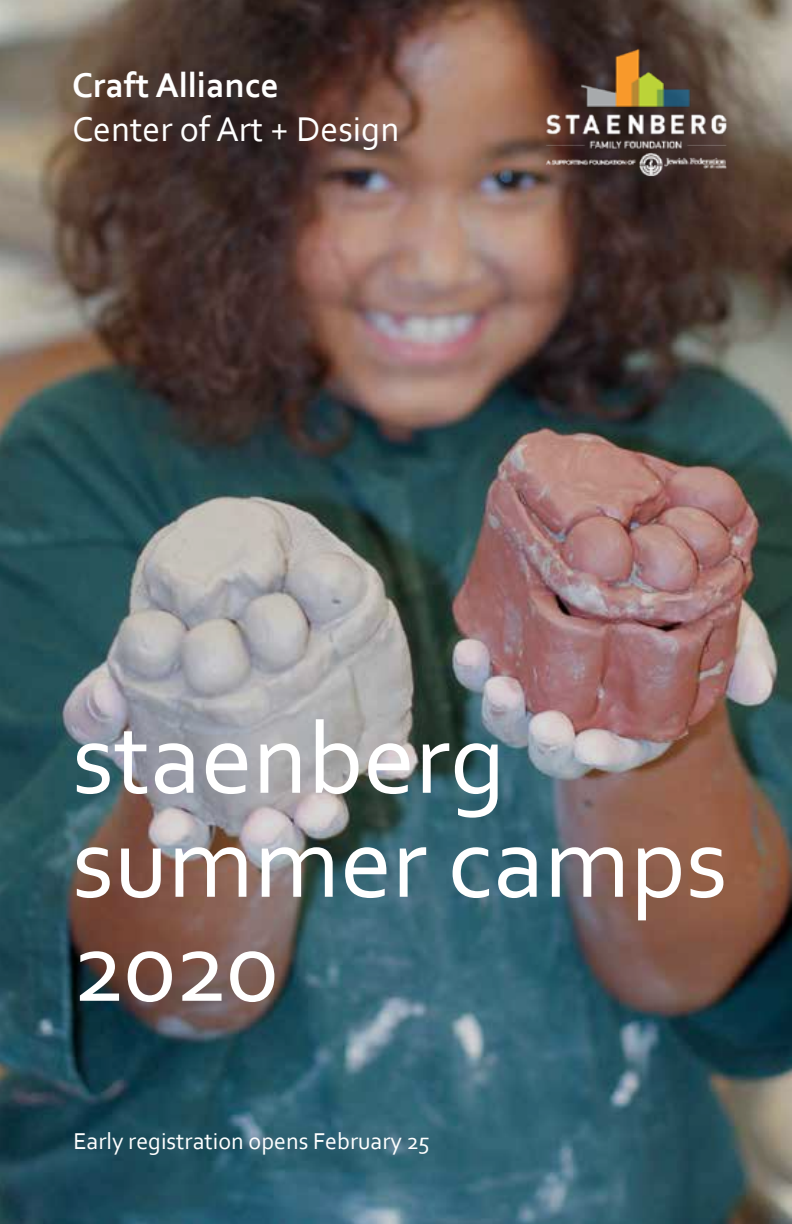
<style>
.page{position:relative;width:792px;height:1224px;background:#fff}
.page>*{position:absolute;margin:0;border:0;box-sizing:border-box;transform-origin:0 0}
.t1{font:104px/104px "Corbel";color:#fff}
.t2{font:36px "Corbel";color:#fff}
.t3{font:700 36px "Corbel";color:#fff}
.t4{font:24px "Corbel";color:#fff}
</style>
<div class="page">
<img style="left:0;top:0;width:792px;height:1224px">
<img style="left:539px;top:44px;width:200px;height:135px">
<h2 class="t3" style="left:72px;top:63px;width:209px">Craft Alliance</h2>
<h2 class="t2" style="left:72px;top:106px;width:329px">Center of Art + Design</h2>
<h1 class="t1" style="left:72px;top:704px;width:657px">staenberg summer camps<br>2020</h1>
<p class="t4" style="left:73px;top:1126px;width:358px">Early registration opens February 25</p>
</div>
